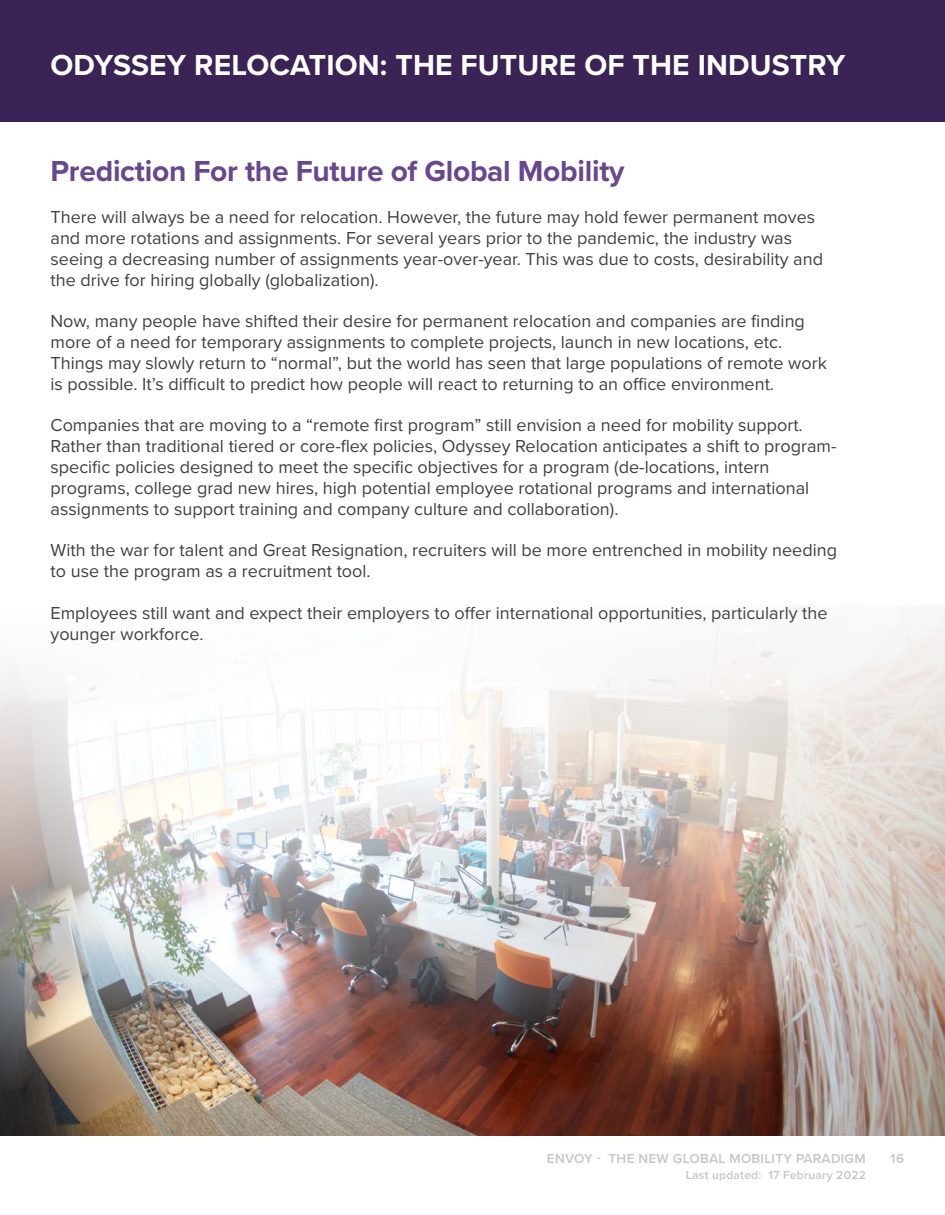
<style>
.page{position:relative;width:945px;height:1215px;background:#fff}
.page>*{position:absolute;margin:0;border:0;box-sizing:border-box;transform-origin:0 0}
.t1{font:700 30px "Proxima Nova";letter-spacing:.005em;color:#fff}
.t2{font:700 30px "Proxima Nova";letter-spacing:-.01em;color:#68478d}
.t3{font:18px/21px "Proxima Nova";color:#414042}
.t4{font:600 13.5px "Proxima Nova";letter-spacing:.02em;color:#c6c6c6}
.t5{font:600 12px "Proxima Nova";letter-spacing:.02em;color:#c6c6c6}
</style>
<div class="page">
<div style="left:0;top:0;width:945px;height:122px;background:#3b2355"></div>
<img style="left:0;top:605px;width:944px;height:531px">
<p class="t1" style="left:51px;top:42px;width:797px">ODYSSEY RELOCATION: THE FUTURE OF THE INDUSTRY</p>
<p class="t2" style="left:51px;top:149px;width:576px">Prediction For the Future of Global Mobility</p>
<p class="t3" style="left:51px;top:205px;width:774px">There will always be a need for relocation. However, the future may hold fewer permanent moves and more rotations and assignments. For several years prior to the pandemic, the industry was seeing a decreasing number of assignments year-over-year. This was due to costs, desirability and the drive for hiring globally (globalization).</p>
<p class="t3" style="left:51px;top:310px;width:778px">Now, many people have shifted their desire for permanent relocation and companies are finding more of a need for temporary assignments to complete projects, launch in new locations, etc.<br>Things may slowly return to “normal”, but the world has seen that large populations of remote work is possible. It’s difficult to predict how people will react to returning to an office environment.</p>
<p class="t3" style="left:51px;top:414px;width:788px">Companies that are moving to a “remote first program” still envision a need for mobility support.<br>Rather than traditional tiered or core-flex policies, Odyssey Relocation anticipates a shift to program&shy;specific policies designed to meet the specific objectives for a program (de-locations, intern programs, college grad new hires, high potential employee rotational programs and international assignments to support training and company culture and collaboration).</p>
<p class="t3" style="left:51px;top:539px;width:788px">With the war for talent and Great Resignation, recruiters will be more entrenched in mobility needing to use the program as a recruitment tool.</p>
<p class="t3" style="left:51px;top:601px;width:779px">Employees still want and expect their employers to offer international opportunities, particularly the younger workforce.</p>
<p class="t4" style="left:547px;top:1148px;width:320px">ENVOY - THE NEW GLOBAL MOBILITY PARADIGM</p>
<p class="t5" style="left:686px;top:1167px;width:181px">Last updated: 17 February 2022</p>
<p class="t4" style="left:891px;top:1148px;width:15px">16</p>
</div>
